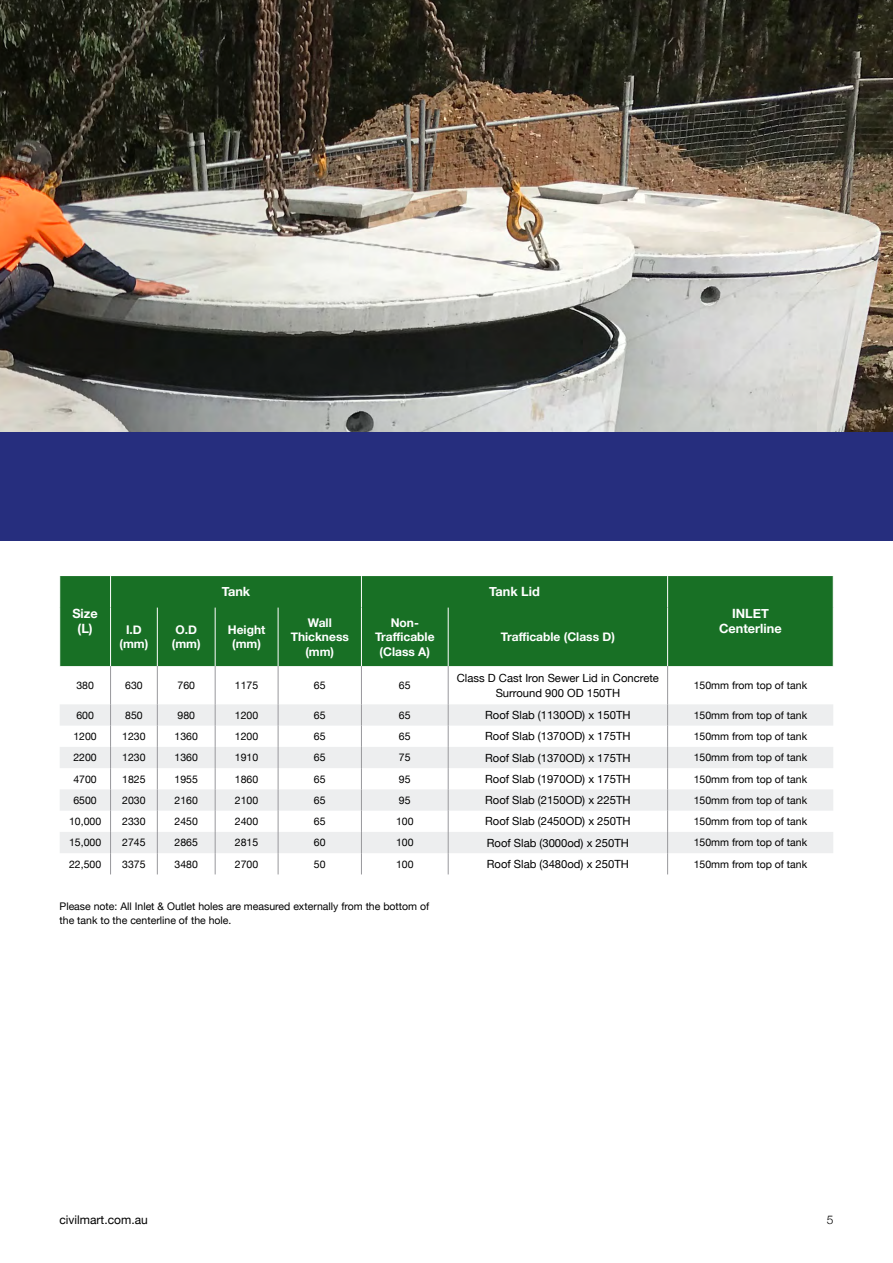
<style>
.page{position:relative;width:893px;height:1263px;background:#fff}
.page>*{position:absolute;margin:0;border:0;box-sizing:border-box;transform-origin:0 0}
.t1{font:700 12.75px/15.3px "Helvetica Neue";color:#fff;text-align:center}
.t2{font:700 12px/14.4px "Helvetica Neue";color:#fff;text-align:center}
.t3{font:12px "Helvetica Neue";color:#000}
.t4{font:300 12px "Helvetica Neue";color:#000}
.t5{font:11.25px/15px "Helvetica Neue";color:#000;text-align:center}
.t6{font:10.5px/13.5px "Helvetica Neue";color:#000}
</style>
<div class="page">
<img style="left:0;top:0;width:893px;height:432px">
<div style="left:0;top:432px;width:893px;height:108px;background:#262e7e"></div>
<div style="left:60px;top:576px;width:773px;height:90px;background:#187025"></div>
<svg style="left:60px;top:704px;width:773px;height:149px;fill:#edeeef"></svg>
<hr style="left:110px;top:576px;width:1px;height:32px;background:#fff">
<hr style="left:361px;top:576px;width:1px;height:32px;background:#fff">
<hr style="left:667px;top:576px;width:1px;height:32px;background:#fff">
<hr style="left:110px;top:608px;width:1px;height:58px;background:#fff">
<hr style="left:157px;top:608px;width:1px;height:58px;background:#fff">
<hr style="left:215px;top:608px;width:1px;height:58px;background:#fff">
<hr style="left:278px;top:608px;width:1px;height:58px;background:#fff">
<hr style="left:361px;top:608px;width:1px;height:58px;background:#fff">
<hr style="left:448px;top:608px;width:1px;height:58px;background:#fff">
<hr style="left:667px;top:608px;width:1px;height:58px;background:#fff">
<hr style="left:157px;top:666px;width:1px;height:38px;background:#98989c">
<hr style="left:215px;top:666px;width:1px;height:38px;background:#98989c">
<hr style="left:278px;top:666px;width:1px;height:38px;background:#98989c">
<hr style="left:361px;top:666px;width:1px;height:38px;background:#98989c">
<hr style="left:448px;top:666px;width:1px;height:38px;background:#98989c">
<hr style="left:667px;top:666px;width:1px;height:38px;background:#98989c">
<svg style="left:157px;top:704px;width:1px;height:170px"></svg>
<svg style="left:215px;top:704px;width:1px;height:170px"></svg>
<svg style="left:278px;top:704px;width:1px;height:170px"></svg>
<svg style="left:361px;top:704px;width:1px;height:170px"></svg>
<svg style="left:448px;top:704px;width:1px;height:170px"></svg>
<svg style="left:667px;top:704px;width:1px;height:170px"></svg>
<hr style="left:110px;top:666px;width:1px;height:38px;background:#98989c">
<svg style="left:110px;top:704px;width:1px;height:170px"></svg>
<p class="t1" style="left:72px;top:606px;width:27px">Size (L)</p>
<p class="t1" style="left:222px;top:584px;width:30px">Tank</p>
<p class="t1" style="left:489px;top:584px;width:52px">Tank Lid</p>
<p class="t1" style="left:732px;top:606px;width:38px">INLET</p>
<p class="t2" style="left:172px;top:623px;width:30px">O.D (mm)</p>
<p class="t2" style="left:228px;top:623px;width:39px">Height (mm)</p>
<p class="t2" style="left:291px;top:615px;width:60px">Wall<br>Thickness (mm)</p>
<p class="t2" style="left:375px;top:615px;width:61px">Non-<br>Trafficable (Class A)</p>
<p class="t2" style="left:126px;top:623px;width:17px">I.D</p>
<p class="t1" style="left:719px;top:621px;width:64px">Centerline</p>
<p class="t2" style="left:120px;top:637px;width:30px">(mm)</p>
<p class="t2" style="left:501px;top:630px;width:116px">Trafficable (Class D)</p>
<p class="t6" style="left:76px;top:679px;width:19px">380</p>
<p class="t6" style="left:125px;top:679px;width:19px">630</p>
<p class="t6" style="left:177px;top:679px;width:19px">760</p>
<p class="t6" style="left:235px;top:679px;width:25px">1175</p>
<p class="t6" style="left:314px;top:679px;width:13px">65</p>
<p class="t6" style="left:399px;top:679px;width:13px">65</p>
<p class="t5" style="left:457px;top:671px;width:204px">Class D Cast Iron Sewer Lid in Concrete<br>Surround 900 OD 150TH</p>
<p class="t6" style="left:694px;top:679px;width:115px">150mm from top of tank</p>
<p class="t6" style="left:76px;top:709px;width:19px">600</p>
<p class="t6" style="left:125px;top:709px;width:19px">850</p>
<p class="t6" style="left:177px;top:709px;width:19px">980</p>
<p class="t6" style="left:235px;top:709px;width:25px">1200</p>
<p class="t6" style="left:314px;top:709px;width:13px">65</p>
<p class="t6" style="left:399px;top:709px;width:13px">65</p>
<p class="t5" style="left:485px;top:708px;width:147px">Roof Slab (1130OD) x 150TH</p>
<p class="t6" style="left:694px;top:709px;width:115px">150mm from top of tank</p>
<p class="t6" style="left:73px;top:730px;width:25px">1200</p>
<p class="t6" style="left:122px;top:730px;width:25px">1230</p>
<p class="t6" style="left:175px;top:730px;width:25px">1360</p>
<p class="t6" style="left:235px;top:730px;width:25px">1200</p>
<p class="t6" style="left:314px;top:730px;width:13px">65</p>
<p class="t6" style="left:399px;top:730px;width:13px">65</p>
<p class="t5" style="left:485px;top:729px;width:147px">Roof Slab (1370OD) x 175TH</p>
<p class="t6" style="left:694px;top:730px;width:115px">150mm from top of tank</p>
<p class="t6" style="left:73px;top:751px;width:25px">2200</p>
<p class="t6" style="left:122px;top:751px;width:25px">1230</p>
<p class="t6" style="left:175px;top:751px;width:25px">1360</p>
<p class="t6" style="left:235px;top:751px;width:25px">1910</p>
<p class="t6" style="left:314px;top:751px;width:13px">65</p>
<p class="t6" style="left:399px;top:751px;width:13px">75</p>
<p class="t5" style="left:485px;top:751px;width:147px">Roof Slab (1370OD) x 175TH</p>
<p class="t6" style="left:694px;top:751px;width:115px">150mm from top of tank</p>
<p class="t6" style="left:73px;top:773px;width:25px">4700</p>
<p class="t6" style="left:122px;top:773px;width:25px">1825</p>
<p class="t6" style="left:175px;top:773px;width:25px">1955</p>
<p class="t6" style="left:235px;top:773px;width:25px">1860</p>
<p class="t6" style="left:314px;top:773px;width:13px">65</p>
<p class="t6" style="left:399px;top:773px;width:13px">95</p>
<p class="t5" style="left:485px;top:772px;width:147px">Roof Slab (1970OD) x 175TH</p>
<p class="t6" style="left:694px;top:773px;width:115px">150mm from top of tank</p>
<p class="t6" style="left:73px;top:794px;width:25px">6500</p>
<p class="t6" style="left:122px;top:794px;width:25px">2030</p>
<p class="t6" style="left:175px;top:794px;width:25px">2160</p>
<p class="t6" style="left:235px;top:794px;width:25px">2100</p>
<p class="t6" style="left:314px;top:794px;width:13px">65</p>
<p class="t6" style="left:399px;top:794px;width:13px">95</p>
<p class="t5" style="left:485px;top:793px;width:147px">Roof Slab (2150OD) x 225TH</p>
<p class="t6" style="left:694px;top:794px;width:115px">150mm from top of tank</p>
<p class="t6" style="left:69px;top:815px;width:34px">10,000</p>
<p class="t6" style="left:122px;top:815px;width:25px">2330</p>
<p class="t6" style="left:175px;top:815px;width:25px">2450</p>
<p class="t6" style="left:235px;top:815px;width:25px">2400</p>
<p class="t6" style="left:314px;top:815px;width:13px">65</p>
<p class="t6" style="left:396px;top:815px;width:19px">100</p>
<p class="t5" style="left:485px;top:814px;width:147px">Roof Slab (2450OD) x 250TH</p>
<p class="t6" style="left:694px;top:815px;width:115px">150mm from top of tank</p>
<p class="t6" style="left:69px;top:836px;width:34px">15,000</p>
<p class="t6" style="left:122px;top:836px;width:25px">2745</p>
<p class="t6" style="left:175px;top:836px;width:25px">2865</p>
<p class="t6" style="left:235px;top:836px;width:25px">2815</p>
<p class="t6" style="left:314px;top:836px;width:13px">60</p>
<p class="t6" style="left:396px;top:836px;width:19px">100</p>
<p class="t5" style="left:487px;top:836px;width:144px">Roof Slab (3000od) x 250TH</p>
<p class="t6" style="left:694px;top:836px;width:115px">150mm from top of tank</p>
<p class="t6" style="left:69px;top:858px;width:34px">22,500</p>
<p class="t6" style="left:122px;top:858px;width:25px">3375</p>
<p class="t6" style="left:175px;top:858px;width:25px">3480</p>
<p class="t6" style="left:235px;top:858px;width:25px">2700</p>
<p class="t6" style="left:314px;top:858px;width:13px">50</p>
<p class="t6" style="left:396px;top:858px;width:19px">100</p>
<p class="t5" style="left:487px;top:857px;width:144px">Roof Slab (3480od) x 250TH</p>
<p class="t6" style="left:694px;top:858px;width:115px">150mm from top of tank</p>
<p class="t6" style="left:60px;top:900px;width:371px">Please note: All Inlet &amp; Outlet holes are measured externally from the bottom of the tank to the centerline of the hole.</p>
<p class="t3" style="left:60px;top:1211px;width:90px">civilmart.com.au</p>
<p class="t4" style="left:827px;top:1210px;width:8px">5</p>
</div>
